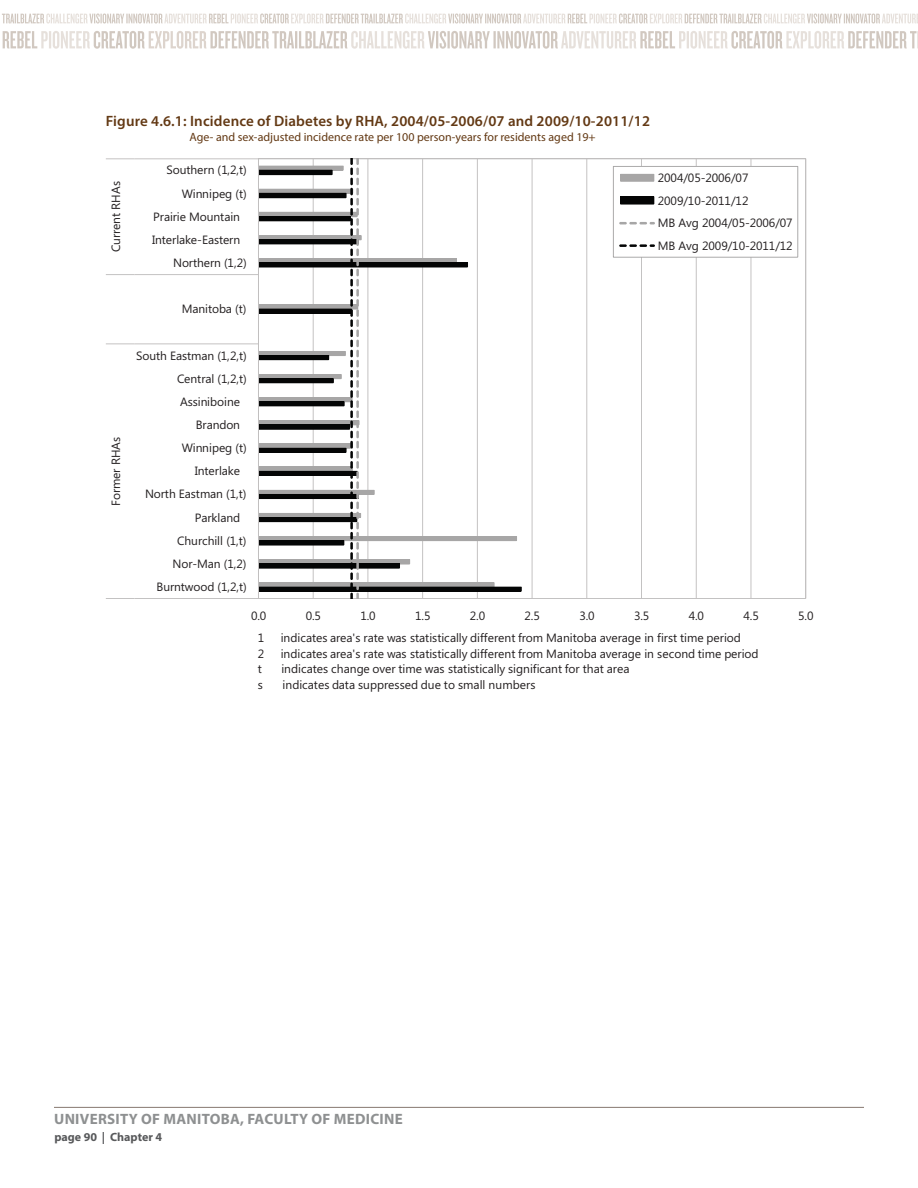
<style>
.page{position:relative;width:918px;height:1188px;background:#fff}
.page>*{position:absolute;margin:0;border:0;box-sizing:border-box;transform-origin:0 0}
.t1{font:600 15px "Myriad Pro";letter-spacing:.01em;color:#633914}
.t2{font:700 15px "Myriad Pro";letter-spacing:.02em;color:#8e9091}
.t3{font:12px/22.6px "Segoe UI";letter-spacing:-.005em;color:#231f20}
.t4{font:12px "Myriad Pro";color:#633914}
.t5{font:700 12px "Myriad Pro";color:#58595b}
</style>
<div class="page">
<hr style="left:54px;top:1107px;width:810px;height:1px;background:#877870">
<svg style="left:2px;top:14px;width:916px;height:10px"></svg>
<svg style="left:3px;top:31px;width:915px;height:18px"></svg>
<svg style="left:258px;top:159px;width:548px;height:440px"></svg>
<hr style="left:258px;top:158px;width:548px;height:1px;background:#c1bfbf">
<hr style="left:135px;top:158px;width:123px;height:1px;background:#c1bfbf">
<hr style="left:135px;top:274px;width:123px;height:1px;background:#c1bfbf">
<hr style="left:135px;top:343px;width:123px;height:1px;background:#c1bfbf">
<hr style="left:135px;top:598px;width:123px;height:1px;background:#c1bfbf">
<svg style="left:106px;top:158px;width:29px;height:1px"></svg>
<svg style="left:106px;top:274px;width:29px;height:1px"></svg>
<svg style="left:106px;top:343px;width:29px;height:1px"></svg>
<svg style="left:106px;top:598px;width:29px;height:1px"></svg>
<svg style="left:258px;top:159px;width:264px;height:439px"></svg>
<svg style="left:613px;top:166px;width:185px;height:92px"></svg>
<p class="t1" style="left:106px;top:115px;width:546px">Figure 4.6.1: Incidence of Diabetes by RHA, 2004/05-2006/07 and 2009/10-2011/12</p>
<p class="t4" style="left:190px;top:132px;width:408px">Age- and sex-adjusted incidence rate per 100 person-years for residents aged 19+</p>
<p class="t3" style="left:106px;top:252px;width:72px;rotate:-90deg">Current RHAs</p>
<p class="t3" style="left:106px;top:506px;width:70px;rotate:-90deg">Former RHAs</p>
<p class="t3" style="left:167px;top:160px;width:82px">Southern (1,2,t)</p>
<p class="t3" style="left:182px;top:183px;width:66px">Winnipeg (t)</p>
<p class="t3" style="left:153px;top:206px;width:88px">Prairie Mountain</p>
<p class="t3" style="left:152px;top:229px;width:90px">Interlake-Eastern</p>
<p class="t3" style="left:173px;top:252px;width:75px">Northern (1,2)</p>
<p class="t3" style="left:182px;top:299px;width:66px">Manitoba (t)</p>
<p class="t3" style="left:136px;top:345px;width:112px">South Eastman (1,2,t)</p>
<p class="t3" style="left:177px;top:368px;width:71px">Central (1,2,t)</p>
<p class="t3" style="left:180px;top:392px;width:62px">Assiniboine</p>
<p class="t3" style="left:196px;top:415px;width:46px">Brandon</p>
<p class="t3" style="left:182px;top:438px;width:66px">Winnipeg (t)</p>
<p class="t3" style="left:195px;top:461px;width:47px">Interlake</p>
<p class="t3" style="left:145px;top:484px;width:103px">North Eastman (1,t)</p>
<p class="t3" style="left:195px;top:507px;width:47px">Parkland</p>
<p class="t3" style="left:177px;top:531px;width:71px">Churchill (1,t)</p>
<p class="t3" style="left:173px;top:554px;width:75px">Nor-Man (1,2)</p>
<p class="t3" style="left:156px;top:577px;width:92px">Burntwood (1,2,t)</p>
<p class="t3" style="left:658px;top:167px;width:136px">2004/05-2006/07<br>2009/10-2011/12<br>MB Avg 2004/05-2006/07<br>MB Avg 2009/10-2011/12</p>
<p class="t3" style="left:251px;top:606px;width:17px">0.0</p>
<p class="t3" style="left:306px;top:606px;width:17px">0.5</p>
<p class="t3" style="left:360px;top:606px;width:17px">1.0</p>
<p class="t3" style="left:415px;top:606px;width:17px">1.5</p>
<p class="t3" style="left:470px;top:606px;width:17px">2.0</p>
<p class="t3" style="left:525px;top:606px;width:17px">2.5</p>
<p class="t3" style="left:579px;top:606px;width:17px">3.0</p>
<p class="t3" style="left:634px;top:606px;width:17px">3.5</p>
<p class="t3" style="left:689px;top:606px;width:17px">4.0</p>
<p class="t3" style="left:744px;top:606px;width:17px">4.5</p>
<p class="t3" style="left:798px;top:606px;width:17px">5.0</p>
<p class="t3" style="left:258px;top:627px;width:8px">1</p>
<p class="t3" style="left:281px;top:627px;width:462px">indicates area's rate was statistically different from Manitoba average in first time period</p>
<p class="t3" style="left:258px;top:643px;width:8px">2</p>
<p class="t3" style="left:281px;top:643px;width:479px">indicates area's rate was statistically different from Manitoba average in second time period</p>
<p class="t3" style="left:258px;top:659px;width:6px">t</p>
<p class="t3" style="left:281px;top:659px;width:350px">indicates change over time was statistically significant for that area</p>
<p class="t3" style="left:258px;top:675px;width:7px">s</p>
<p class="t3" style="left:283px;top:675px;width:254px">indicates data suppressed due to small numbers</p>
<p class="t2" style="left:54px;top:1113px;width:350px">UNIVERSITY OF MANITOBA, FACULTY OF MEDICINE</p>
<p class="t5" style="left:54px;top:1132px;width:109px">page 90 | Chapter 4</p>
</div>
